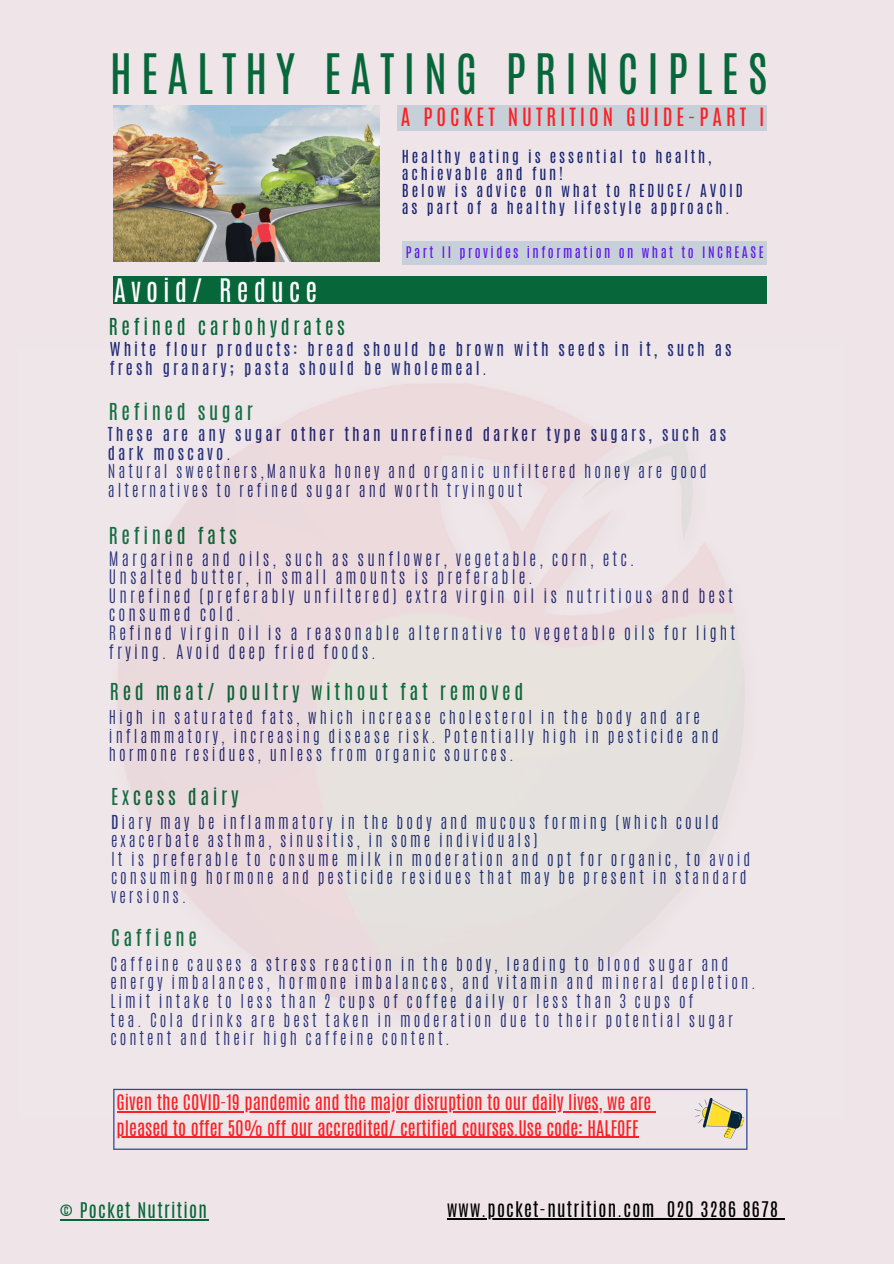
<style>
.page{position:relative;width:894px;height:1264px;background:#fff}
.page>*{position:absolute;margin:0;border:0;box-sizing:border-box;transform-origin:0 0}
.t1{font:46.5px "Antonio";letter-spacing:.185em;color:#07673a}
.t2{font:27px "Antonio";letter-spacing:.185em;color:#fff}
.t3{font:21px "Antonio";letter-spacing:.185em;color:#fb2026}
.t4{font:19.5px "Antonio";letter-spacing:.185em;color:#07673a}
.t5{font:18px/25.2px "Antonio";color:#fb2026}
.t6{font:18px "Antonio";letter-spacing:.07em;color:#000}
.t7{font:18px "Antonio";letter-spacing:.07em;color:#07673a}
.t8{font:300 16.65px/18.6px "Antonio";letter-spacing:.185em;color:#1a2673}
.t9{font:300 16.05px/18.6px "Antonio";letter-spacing:.185em;color:#1a2673}
.t10{font:16.05px/18.6px "Antonio";letter-spacing:.185em;color:#1a2673}
.t11{font:15px/17px "Antonio";letter-spacing:.185em;color:#1a2673}
.t12{font:13.35px "Antonio";letter-spacing:.185em;color:#5e17eb}
.s1{font-weight:400}
</style>
<div class="page">
<div style="left:0;top:0;width:893px;height:1263px;background:#efe5e8"></div>
<div style="left:113px;top:277px;width:653px;height:27px;background:#07673a"></div>
<svg style="left:113px;top:1088px;width:634px;height:61px"></svg>
<div style="left:397px;top:105px;width:369px;height:25px;background:#c7d0d8"></div>
<div style="left:402px;top:241px;width:364px;height:24px;background:#c7d0d8"></div>
<img style="left:113px;top:105px;width:266px;height:157px">
<hr style="left:60px;top:1219px;width:148px;height:1px;background:#07673a">
<hr style="left:447px;top:1217px;width:208px;height:1px;background:#000">
<hr style="left:667px;top:1217px;width:112px;height:1px;background:#000">
<h1 class="t1" style="left:110px;top:41px;width:658px">HEALTHY EATING PRINCIPLES</h1>
<h3 class="t3" style="left:401px;top:102px;width:365px">A POCKET NUTRITION GUIDE-PART I</h3>
<p class="t11" style="left:402px;top:148px;width:342px">Healthy eating is essential to health, achievable and fun!<br>Below is advice on what to REDUCE/ AVOID as part of a healthy lifestyle approach.</p>
<h2 class="t2" style="left:114px;top:271px;width:205px">Avoid/ Reduce</h2>
<p class="t4" style="left:109px;top:313px;width:237px">Refined carbohydrates</p>
<p class="t12" style="left:406px;top:243px;width:359px">Part II provides information on what to INCREASE</p>
<p class="t10" style="left:110px;top:340px;width:622px">White flour products: bread should be brown with seeds in it, such as fresh granary; pasta should be wholemeal.</p>
<p class="t4" style="left:109px;top:397px;width:145px">Refined sugar</p>
<p class="t10" style="left:108px;top:425px;width:619px">These are any sugar other than unrefined darker type sugars, such as dark moscavo.</p>
<p class="t9" style="left:108px;top:462px;width:600px">Natural sweetners,Manuka honey and organic unfiltered honey are good alternatives to refined sugar and worth tryingout</p>
<p class="t4" style="left:109px;top:522px;width:129px">Refined fats</p>
<p class="t8" style="left:109px;top:549px;width:627px">Margarine and oils, such as sunflower, vegetable, corn, etc.<br>Unsalted butter, in small amounts is preferable.<br>Unrefined (preferably unfiltered) extra virgin oil is nutritious and best consumed cold.<br>Refined virgin oil is a reasonable alternative to vegetable oils for light frying. Avoid deep fried foods.</p>
<p class="t4" style="left:110px;top:677px;width:414px">Red meat/ poultry without fat removed</p>
<p class="t9" style="left:109px;top:708px;width:611px">High in saturated fats, which increase cholesterol in the body and are inflammatory, increasing disease risk. Potentially high in pesticide and hormone residues, unless from organic sources.</p>
<p class="t4" style="left:111px;top:783px;width:129px">Excess dairy</p>
<p class="t9" style="left:111px;top:812px;width:640px"><span class="s1">D</span>iary may be inflammatory in the body and mucous forming (which could exacerbate asthma, sinusitis, in some individuals)<br>It is preferable to consume milk in moderation and opt for organic, to avoid consuming hormone and pesticide residues that may be present in standard versions.</p>
<p class="t4" style="left:111px;top:923px;width:87px">Caffiene</p>
<p class="t9" style="left:110px;top:954px;width:646px">Caffeine causes a stress reaction in the body, leading to blood sugar and energy imbalances, hormone imbalances, and vitamin and mineral depletion.<br>Limit intake to less than 2 cups of coffee daily or less than 3 cups of<br>tea. Cola drinks are best taken in moderation due to their potential sugar content and their high caffeine content.</p>
<p class="t5" style="left:116px;top:1090px;width:536px">Given the COVID-19 pandemic and the major disruption to our daily lives, we are pleased to offer 50% off our accredited/ certified courses.Use code: HALFOFF</p>
<p class="t7" style="left:60px;top:1197px;width:148px">© Pocket Nutrition</p>
<p class="t6" style="left:447px;top:1196px;width:332px">www.pocket-nutrition.com 020 3286 8678</p>
</div>
